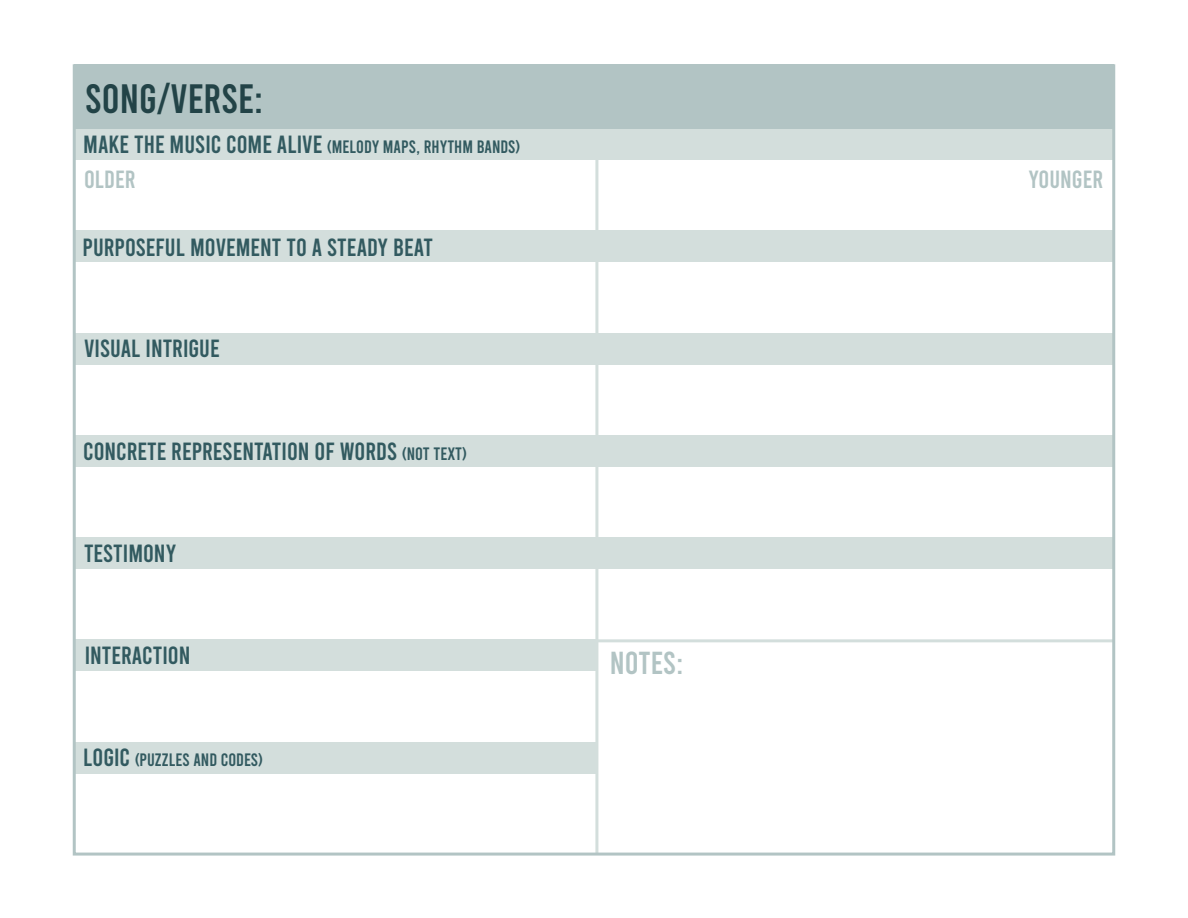
<style>
.page{position:relative;width:1188px;height:918px;background:#fff}
.page>*{position:absolute;margin:0;border:0;box-sizing:border-box;transform-origin:0 0}
.t1{font:40.8px "Bebas";color:#224347}
.t2{font:31.65px "Bebas";color:#b2c4c4}
.t3{font:24.75px "Bebas";color:#325a60}
.t4{font:24.75px "Bebas";color:#b2c4c4}
.t5{font:17.85px "Bebas";color:#325a60}
.s1{font-size:24.75px}
.s2{font-size:17.85px}
</style>
<div class="page">
<hr style="left:595px;top:128px;width:3px;height:726px;background:#d3dedc">
<hr style="left:597px;top:639px;width:517px;height:3px;background:#d3dedc">
<div style="left:74px;top:128px;width:1040px;height:32px;background:#d3dedc"></div>
<div style="left:74px;top:231px;width:1040px;height:31px;background:#d3dedc"></div>
<div style="left:74px;top:333px;width:1040px;height:31px;background:#d3dedc"></div>
<div style="left:74px;top:435px;width:1040px;height:32px;background:#d3dedc"></div>
<div style="left:74px;top:537px;width:1040px;height:32px;background:#d3dedc"></div>
<div style="left:74px;top:640px;width:523px;height:31px;background:#d3dedc"></div>
<div style="left:74px;top:742px;width:523px;height:31px;background:#d3dedc"></div>
<div style="left:74px;top:64px;width:1040px;height:64px;background:#b2c4c4"></div>
<h1 class="t1" style="left:85px;top:78px;width:180px">SONG/VERSE:</h1>
<p class="t5" style="left:83px;top:138px;width:438px"><span class="s1">MAKE THE MUSIC COME ALIVE</span> (MELODY MAPS, RHYTHM BANDS)</p>
<p class="t4" style="left:84px;top:167px;width:53px">OLDER</p>
<p class="t4" style="left:1028px;top:167px;width:76px">YOUNGER</p>
<p class="t3" style="left:83px;top:235px;width:352px">PURPOSEFUL MOVEMENT TO A STEADY BEAT</p>
<p class="t3" style="left:84px;top:336px;width:137px">VISUAL INTRIGUE</p>
<p class="t3" style="left:83px;top:439px;width:385px">CONCRETE REPRESENTATION OF WORDS <span class="s2">(NOT TEXT)</span></p>
<p class="t3" style="left:84px;top:541px;width:94px">TESTIMONY</p>
<p class="t3" style="left:85px;top:643px;width:107px">INTERACTION</p>
<p class="t5" style="left:83px;top:750px;width:181px"><span class="s1">LOGIC</span> (PUZZLES AND CODES)</p>
<p class="t2" style="left:610px;top:647px;width:75px">NOTES:</p>
</div>
